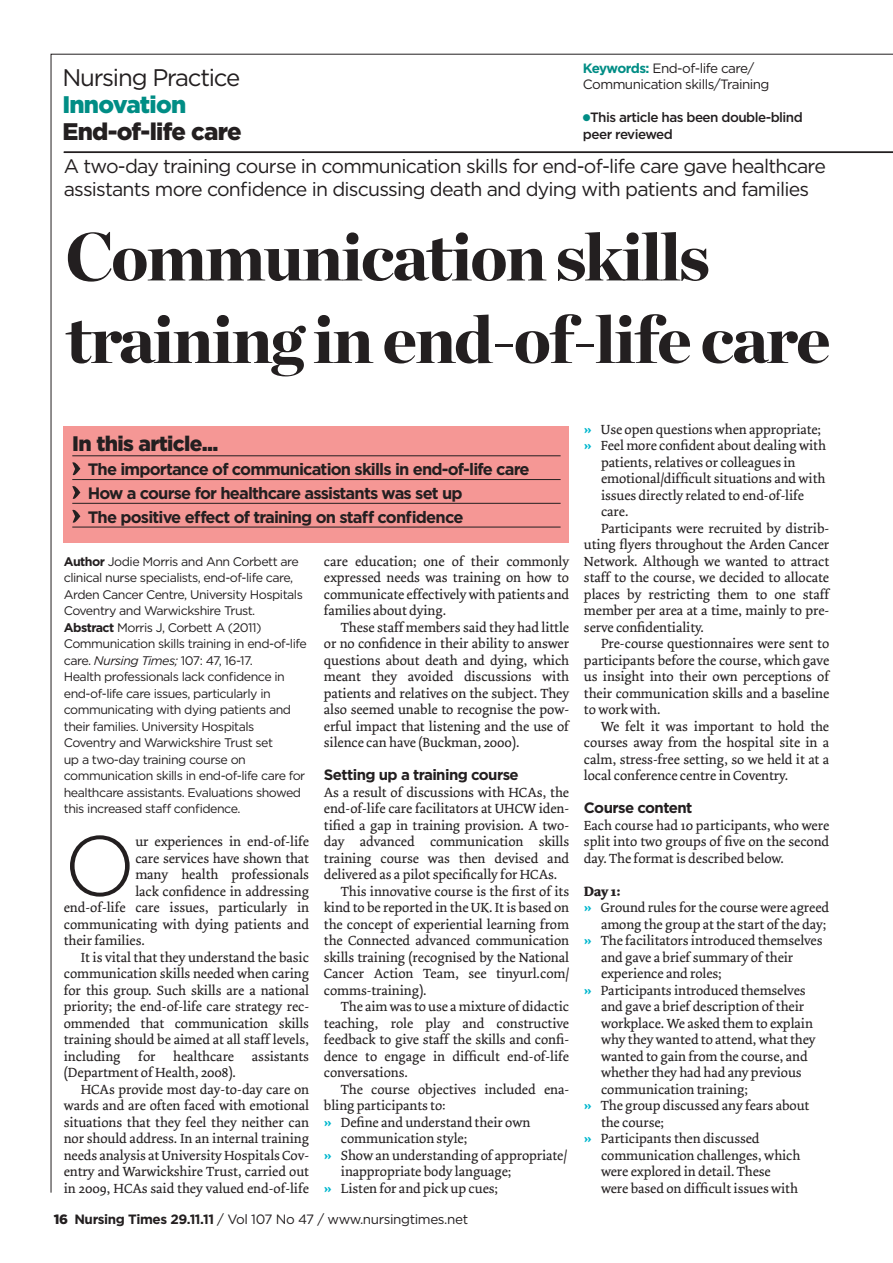
<style>
.page{position:relative;width:893px;height:1263px;background:#fff}
.page>*{position:absolute;margin:0;border:0;box-sizing:border-box;transform-origin:0 0}
.NT_0_04_Drop_cap{font:300 84.6px "Gotham";color:#231f20}
.t1{font:900 67.5px/82.5px "Chronicle Display";letter-spacing:-.03em;color:#231f20}
.t2{font:24px "Gotham";letter-spacing:-.05em;color:#231f20}
.t3{font:900 24px "Gotham";letter-spacing:-.03em;color:#231f20}
.t4{font:900 24px "Gotham";letter-spacing:-.03em;color:#008d85}
.t5{font:900 21px "Gotham";letter-spacing:-.03em;color:#231f20}
.NT_02_06_Standfirst{font:19.5px/22.5px "Gotham";letter-spacing:-.04em;color:#231f20}
.NT_02_08_In_this_art{font:700 16.5px "Gotham";letter-spacing:-.05em;color:#231f20}
.NT_02_01_Crosshead{font:700 15px "Gotham";letter-spacing:-.04em;color:#231f20}
.NT_0_03_Body_justifi{font:13.95px/16.5px "Dolly";letter-spacing:-.005em;color:#231f20;text-align:justify}
.NT_00_05_Bullet_poin{font:13.95px/16.5px "Dolly";letter-spacing:-.005em;color:#231f20}
.NT_0_04_Body_justifi{font:13.95px/16.5px "Dolly";letter-spacing:-.005em;color:#231f20;text-align:justify}
.NT_0_04_Drop_cap-2{font:13.95px "Dolly";letter-spacing:-.005em;color:#231f20}
.subhead{font:700 13.95px "Dolly";color:#231f20}
.NT_01_03_Sans_book{font:13.5px/16.5px "Gotham";letter-spacing:-.04em;color:#231f20}
.NT_01_03_Sans_book-2{font:500 13.5px/16.5px "Gotham";letter-spacing:-.04em;color:#231f20}
.NT_01_03_Sans_book-3{font:12.45px/16.5px "Gotham";letter-spacing:-.04em;color:#231f20}
.s1{font-weight:700;color:#008d85}
.s2{color:#008d85}
.s3{font-weight:700}
.s4{font-style:italic}
.s5{font-weight:700;color:#00b7ce}
.s6{font-weight:900}
</style>
<div class="page">
<hr style="left:64px;top:152px;width:829px;height:1px;background:#231f20">
<div style="left:64px;top:426px;width:505px;height:116px;background:#f59795"></div>
<hr style="left:72px;top:455px;width:489px;height:1px;background:#231f20">
<hr style="left:72px;top:479px;width:489px;height:1px;background:#231f20">
<hr style="left:72px;top:503px;width:489px;height:1px;background:#231f20">
<hr style="left:72px;top:527px;width:489px;height:1px;background:#231f20">
<svg style="left:72px;top:462px;width:8px;height:13px"></svg>
<svg style="left:72px;top:486px;width:8px;height:13px"></svg>
<svg style="left:72px;top:510px;width:8px;height:13px"></svg>
<p class="t2" style="left:62px;top:62px;width:179px">Nursing Practice</p>
<p class="t4" style="left:62px;top:87px;width:125px">Innovation</p>
<p class="t3" style="left:62px;top:114px;width:181px">End-of-life care</p>
<p class="NT_01_03_Sans_book" style="left:583px;top:59px;width:188px"><span class="s1">Keywords:</span> End-of-life care/<br>Communication skills/Training</p>
<p class="NT_01_03_Sans_book-2" style="left:583px;top:109px;width:221px"><span class="s2">●</span>This article has been double-blind peer reviewed</p>
<p class="NT_02_06_Standfirst" style="left:64px;top:155px;width:764px">A two-day training course in communication skills for end-of-life care gave healthcare assistants more confidence in discussing death and dying with patients and families</p>
<p class="t1" style="left:65px;top:211px;width:767px">Communication skills training in end-of-life care</p>
<p class="t5" style="left:72px;top:429px;width:148px">In this article...</p>
<p class="NT_02_08_In_this_art" style="left:88px;top:458px;width:443px">The importance of communication skills in end-of-life care</p>
<p class="NT_02_08_In_this_art" style="left:88px;top:482px;width:376px">How a course for healthcare assistants was set up</p>
<p class="NT_02_08_In_this_art" style="left:88px;top:506px;width:377px">The positive effect of training on staff confidence</p>
<p class="NT_01_03_Sans_book-3" style="left:64px;top:553px;width:241px"><span class="s3">Author</span> Jodie Morris and Ann Corbett are clinical nurse specialists, end-of-life care, Arden Cancer Centre, University Hospitals Coventry and Warwickshire Trust.</p>
<p class="NT_01_03_Sans_book-3" style="left:64px;top:619px;width:245px"><span class="s3">Abstract</span> Morris J, Corbett A (2011)<br>Communication skills training in end-of-life care. <span class="s4">Nursing Times;</span> 107: 47, 16-17.</p>
<p class="NT_01_03_Sans_book-3" style="left:64px;top:668px;width:243px">Health professionals lack confidence in end-of-life care issues, particularly in communicating with dying patients and their families. University Hospitals Coventry and Warwickshire Trust set<br>up a two-day training course on communication skills in end-of-life care for healthcare assistants. Evaluations showed this increased staff confidence.</p>
<p class="NT_0_04_Drop_cap" style="left:64px;top:812px;width:73px">O</p>
<p class="NT_0_04_Drop_cap-2" style="left:135px;top:833px;width:175px">ur experiences in end-of-life</p>
<p class="NT_0_04_Drop_cap-2" style="left:135px;top:850px;width:175px">care services have shown that</p>
<p class="NT_0_04_Drop_cap-2" style="left:135px;top:866px;width:175px">many health professionals</p>
<p class="NT_0_04_Drop_cap-2" style="left:135px;top:883px;width:175px">lack confidence in addressing</p>
<p class="NT_0_04_Drop_cap-2" style="left:64px;top:899px;width:247px">end-of-life care issues, particularly in</p>
<p class="NT_0_04_Drop_cap-2" style="left:64px;top:916px;width:247px">communicating with dying patients and</p>
<p class="NT_0_04_Drop_cap-2" style="left:64px;top:932px;width:83px">their families.</p>
<p class="NT_0_03_Body_justifi" style="left:64px;top:949px;width:247px;text-indent:17px">It is vital that they understand the basic communication skills needed when caring for this group. Such skills are a national priority; the end-of-life care strategy rec&shy;ommended that communication skills training should be aimed at all staff levels, including</p>
<p class="NT_0_03_Body_justifi" style="left:138px;top:1048px;width:19px">for</p>
<p class="NT_0_03_Body_justifi" style="left:173px;top:1048px;width:62px">healthcare</p>
<p class="NT_0_03_Body_justifi" style="left:252px;top:1048px;width:59px">assistants</p>
<p class="NT_0_03_Body_justifi" style="left:64px;top:1064px;width:174px">(Department of Health, 2008).</p>
<p class="NT_0_03_Body_justifi" style="left:64px;top:1081px;width:247px;text-indent:17px">HCAs provide most day-to-day care on wards and are often faced with emotional situations that they feel they neither can nor should address. In an internal training needs analysis at University Hospitals Cov&shy;entry and Warwickshire Trust, carried out in 2009, HCAs said they valued end-of-life</p>
<p class="NT_0_03_Body_justifi" style="left:324px;top:553px;width:247px">care education; one of their commonly expressed needs was training on how to communicate effectively with patients and families about dying.</p>
<p class="NT_0_03_Body_justifi" style="left:324px;top:619px;width:247px;text-indent:17px">These staff members said they had little or no confidence in their ability to answer questions about death and dying, which meant they avoided discussions with patients and relatives on the subject. They also seemed unable to recognise the pow&shy;erful impact that listening and the use of silence can have (Buckman, 2000).</p>
<p class="NT_02_01_Crosshead" style="left:324px;top:765px;width:196px">Setting up a training course</p>
<p class="NT_0_04_Body_justifi" style="left:324px;top:784px;width:247px">As a result of discussions with HCAs, the end-of-life care facilitators at UHCW iden&shy;tified a gap in training provision. A two&shy;day advanced communication skills training course was then devised and delivered as a pilot specifically for HCAs.</p>
<p class="NT_0_03_Body_justifi" style="left:324px;top:883px;width:247px;text-indent:17px">This innovative course is the first of its kind to be reported in the UK. It is based on the concept of experiential learning from the Connected advanced communication skills training (recognised by the National Cancer Action Team, see tinyurl.com/ comms-training).</p>
<p class="NT_0_03_Body_justifi" style="left:324px;top:998px;width:247px;text-indent:17px">The aim was to use a mixture of didactic teaching, role play and constructive feedback to give staff the skills and confi&shy;dence to engage in difficult end-of-life conversations.</p>
<p class="NT_0_03_Body_justifi" style="left:324px;top:1081px;width:247px;text-indent:17px">The course objectives included ena&shy;bling participants to:</p>
<p class="NT_00_05_Bullet_poin" style="left:341px;top:1114px;width:191px;text-indent:-17px"><span class="s5">»</span> Define and understand their own communication style;</p>
<p class="NT_00_05_Bullet_poin" style="left:341px;top:1147px;width:228px;text-indent:-17px"><span class="s5">»</span> Show an understanding of appropriate/ inappropriate body language;</p>
<p class="NT_00_05_Bullet_poin" style="left:324px;top:1180px;width:175px"><span class="s5">»</span> Listen for and pick up cues;</p>
<p class="NT_01_03_Sans_book" style="left:54px;top:1211px;width:416px"><span class="s6">16</span> <span class="s3">Nursing Times 29.11.11</span> / Vol 107 No 47 / www.nursingtimes.net</p>
<p class="NT_00_05_Bullet_poin" style="left:584px;top:421px;width:238px"><span class="s5">»</span> Use open questions when appropriate;</p>
<p class="NT_00_05_Bullet_poin" style="left:601px;top:437px;width:226px;text-indent:-17px"><span class="s5">»</span> Feel more confident about dealing with patients, relatives or colleagues in emotional/difficult situations and with issues directly related to end-of-life care.</p>
<p class="NT_0_03_Body_justifi" style="left:584px;top:520px;width:247px;text-indent:17px">Participants were recruited by distrib&shy;uting flyers throughout the Arden Cancer Network. Although we wanted to attract staff to the course, we decided to allocate places by restricting them to one staff member per area at a time, mainly to pre&shy;serve confidentiality.</p>
<p class="NT_0_03_Body_justifi" style="left:584px;top:635px;width:247px;text-indent:17px">Pre-course questionnaires were sent to participants before the course, which gave us insight into their own perceptions of their communication skills and a baseline to work with.</p>
<p class="NT_0_03_Body_justifi" style="left:584px;top:718px;width:247px;text-indent:17px">We felt it was important to hold the courses away from the hospital site in a calm, stress-free setting, so we held it at a local conference centre in Coventry.</p>
<p class="NT_02_01_Crosshead" style="left:584px;top:798px;width:110px">Course content</p>
<p class="NT_0_04_Body_justifi" style="left:584px;top:817px;width:247px">Each course had 10 participants, who were split into two groups of five on the second day. The format is described below.</p>
<p class="subhead" style="left:584px;top:882px;width:38px">Day 1:</p>
<p class="NT_00_05_Bullet_poin" style="left:584px;top:899px;width:247px;text-align:right"><span class="s5">»</span> Ground rules for the course were agreed among the group at the start of the day;</p>
<p class="NT_00_05_Bullet_poin" style="left:601px;top:932px;width:223px;text-indent:-17px"><span class="s5">»</span> The facilitators introduced themselves and gave a brief summary of their experience and roles;</p>
<p class="NT_00_05_Bullet_poin" style="left:601px;top:982px;width:216px;text-indent:-17px"><span class="s5">»</span> Participants introduced themselves and gave a brief description of their workplace. We asked them to explain why they wanted to attend, what they wanted to gain from the course, and whether they had had any previous communication training;</p>
<p class="NT_00_05_Bullet_poin" style="left:601px;top:1097px;width:210px;text-indent:-17px"><span class="s5">»</span> The group discussed any fears about the course;</p>
<p class="NT_00_05_Bullet_poin" style="left:601px;top:1130px;width:201px;text-indent:-17px"><span class="s5">»</span> Participants then discussed communication challenges, which were explored in detail. These were based on difficult issues with</p>
</div>
